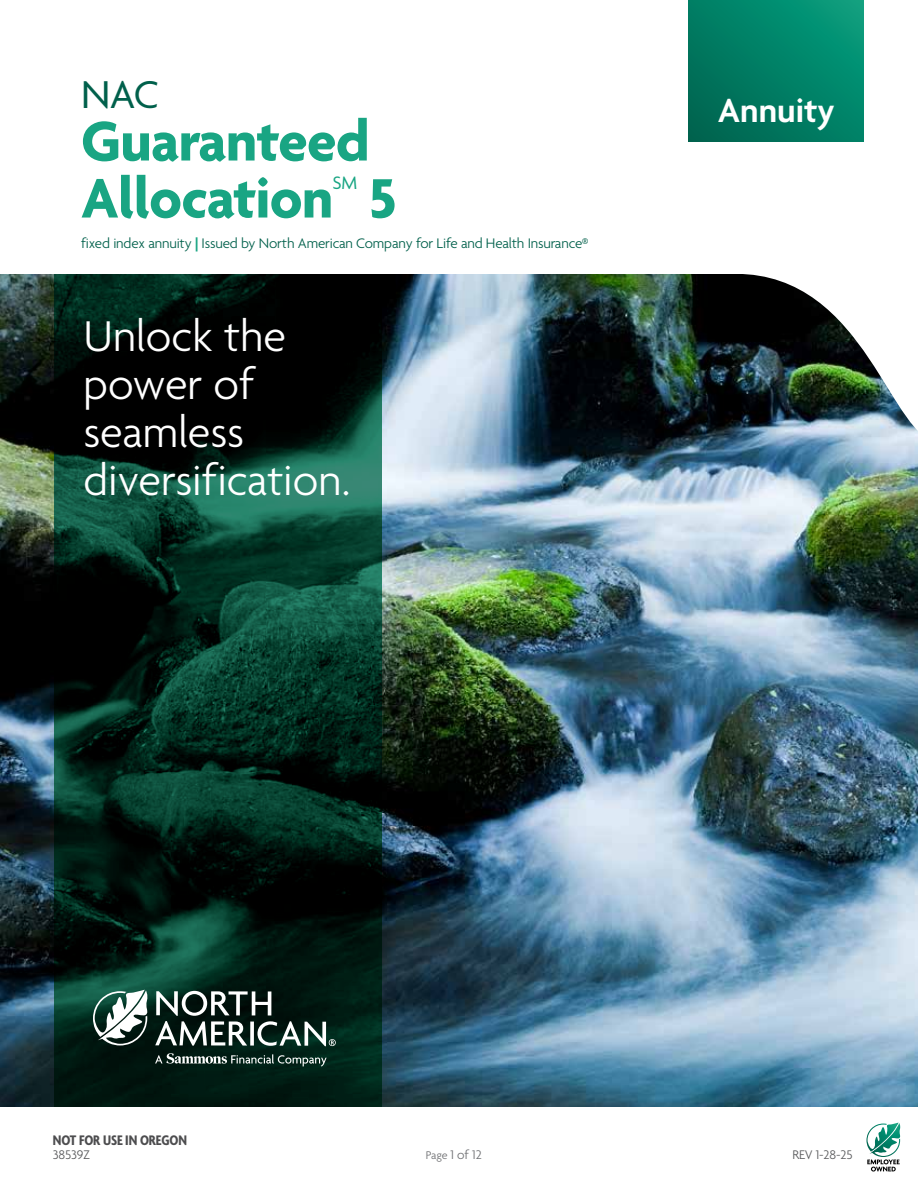
<style>
.page{position:relative;width:918px;height:1188px;background:#fff}
.page>*{position:absolute;margin:0;border:0;box-sizing:border-box;transform-origin:0 0}
.t1{font:700 60px/57px "Agenda";letter-spacing:-.01em;color:#19a583}
.t2{font:300 46.5px/48px "Agenda";color:#fff}
.t3{font:42px "Agenda";color:#00604b}
.t4{font:600 36px "Agenda";color:#fff}
.t5{font:19.5px "Agenda";color:#19a583}
.t6{font:300 15px "Agenda";letter-spacing:-.01em;color:#00604b}
.t7{font:700 condensed 15px "Agenda";letter-spacing:-.005em;color:#4d4d4f}
.t8{font:300 13.5px "Agenda";letter-spacing:-.01em;color:#58595b}
.t9{font:300 13.5px "Agenda";color:#6d6e71}
.s1{font-weight:700;color:#19a583}
.s2{font-size:12px}
</style>
<div class="page">
<img style="left:0;top:275px;width:918px;height:832px">
<svg style="left:54px;top:275px;width:327px;height:832px;background:#05251c"></svg>
<img style="left:736px;top:274px;width:182px;height:169px">
<svg style="left:688px;top:0;width:176px;height:142px;background:#008065"></svg>
<svg style="left:93px;top:990px;width:56px;height:55px"></svg>
<svg style="left:155px;top:1053px;width:172px;height:13px;background:#3c524b"></svg>
<svg style="left:155px;top:991px;width:181px;height:55px"></svg>
<svg style="left:866px;top:1123px;width:35px;height:49px"></svg>
<h3 class="t3" style="left:81px;top:72px;width:80px">NAC</h3>
<h1 class="t1" style="left:81px;top:117px;width:290px">Guaranteed<br>Allocation</h1>
<h3 class="t5" style="left:333px;top:172px;width:26px">SM</h3>
<h1 class="t1" style="left:368px;top:174px;width:30px">5</h1>
<p class="t6" style="left:81px;top:235px;width:509px">fixed index annuity <span class="s1">|</span> Issued by North American Company for Life and Health Insurance®</p>
<h2 class="t2" style="left:84px;top:315px;width:268px">Unlock the power of seamless diversification.</h2>
<h3 class="t4" style="left:718px;top:91px;width:118px">Annuity</h3>
<p class="t7" style="left:53px;top:1132px;width:136px">NOT FOR USE IN OREGON</p>
<p class="t8" style="left:53px;top:1147px;width:39px">38539Z</p>
<p class="t9" style="left:426px;top:1147px;width:58px"><span class="s2">Page</span> 1 of 12</p>
<p class="t8" style="left:792px;top:1147px;width:62px">REV 1-28-25</p>
</div>
